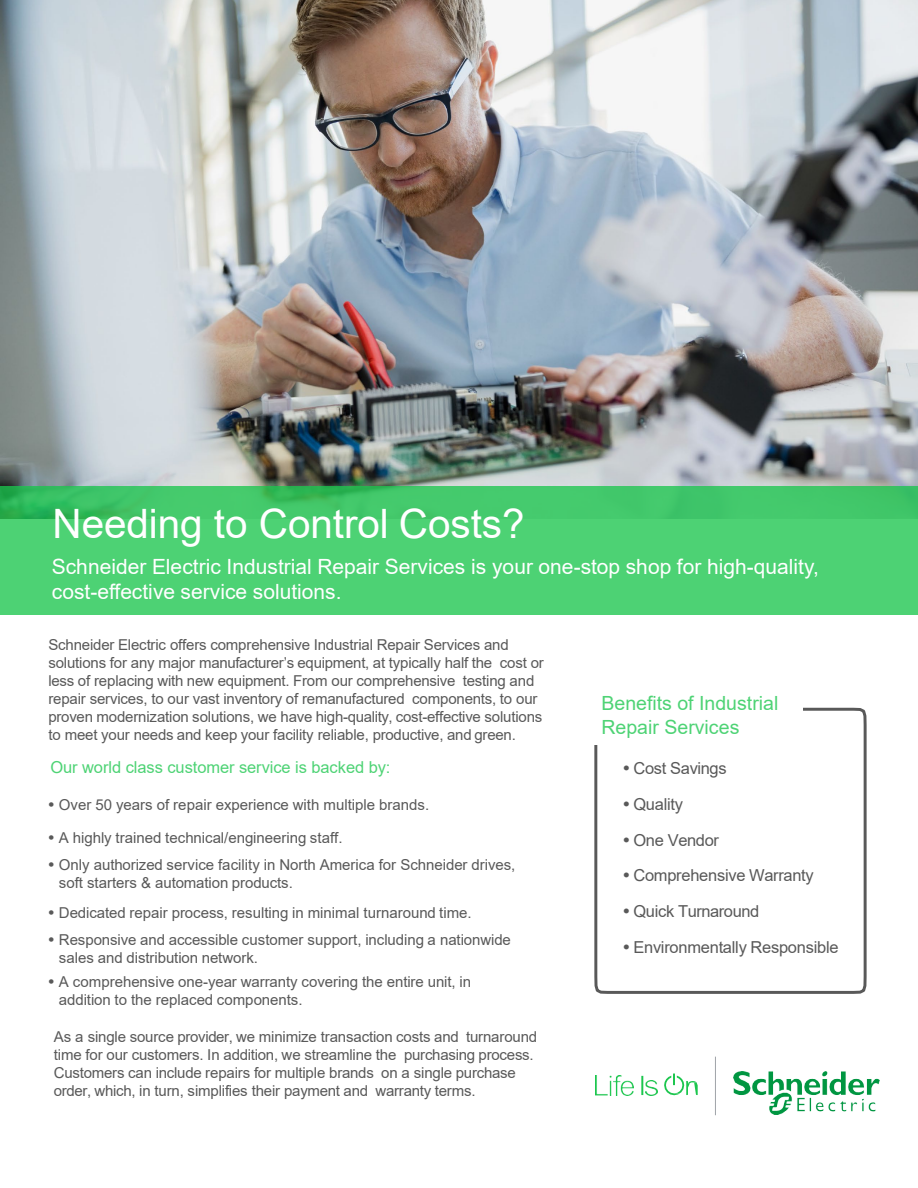
<style>
.page{position:relative;width:918px;height:1188px;background:#fff}
.page>*{position:absolute;margin:0;border:0;box-sizing:border-box;transform-origin:0 0}
.t1{font:40.5px "Arial";color:#fff}
.t2{font:21px/25.2px "Arial";color:#fff}
.t3{font:19.5px/23.4px "Arial";color:#4ed375}
.t4{font:16.5px "Arial";letter-spacing:-.015em;color:#595959}
.t5{font:16.5px "Arial";letter-spacing:-.005em;color:#4ed375}
.t6{font:15px/18px "Arial";letter-spacing:-.01em;color:#595959}
.s1{font-family:"Century Gothic"}
</style>
<div class="page">
<img style="left:0;top:0;width:918px;height:486px">
<svg style="left:594px;top:707px;width:273px;height:287px"></svg>
<div style="left:0;top:486px;width:918px;height:128px;background:#1cc64e;opacity:.78"></div>
<div style="left:591px;top:686px;width:212px;height:58px;background:#fff"></div>
<img style="left:596px;top:1076px;width:37px;height:19px">
<svg style="left:641px;top:1073px;width:140px;height:43px"></svg>
<img style="left:733px;top:1071px;width:146px;height:43px">
<hr style="left:715px;top:1057px;width:1px;height:58px;background:#9fa4a9">
<h2 class="t1" style="left:53px;top:495px;width:473px">Needing to Control Costs?</h2>
<p class="t2" style="left:52px;top:554px;width:768px">Schneider Electric Industrial Repair Services is your one-stop shop for high-quality, cost-effective service solutions.</p>
<p class="t6" style="left:48px;top:635px;width:497px">Schneider Electric offers comprehensive Industrial Repair Services and solutions for any major manufacturer’s equipment, at typically half the cost or less of replacing with new equipment. From our comprehensive testing and repair services, to our vast inventory of remanufactured components, to our proven modernization solutions, we have high-quality, cost-effective solutions to meet your needs and keep your facility reliable, productive, and green.</p>
<p class="t5" style="left:51px;top:756px;width:341px">Our world class customer service is backed by:</p>
<p class="t6" style="left:47px;top:796px;width:384px"><span class="s1">•</span> Over 50 years of repair experience with multiple brands.</p>
<p class="t6" style="left:47px;top:829px;width:297px"><span class="s1">•</span> A highly trained technical/engineering staff.</p>
<p class="t6" style="left:59px;top:856px;width:458px;text-indent:-12px"><span class="s1">•</span> Only authorized service facility in North America for Schneider drives, soft starters &amp; automation products.</p>
<p class="t6" style="left:47px;top:904px;width:426px"><span class="s1">•</span> Dedicated repair process, resulting in minimal turnaround time.</p>
<p class="t6" style="left:59px;top:931px;width:454px;text-indent:-12px"><span class="s1">•</span> Responsive and accessible customer support, including a nationwide sales and distribution network.</p>
<p class="t6" style="left:59px;top:973px;width:414px;text-indent:-12px"><span class="s1">•</span> A comprehensive one-year warranty covering the entire unit, in addition to the replaced components.</p>
<p class="t6" style="left:54px;top:1028px;width:485px">As a single source provider, we minimize transaction costs and turnaround time for our customers. In addition, we streamline the purchasing process.<br>Customers can include repairs for multiple brands on a single purchase order, which, in turn, simplifies their payment and warranty terms.</p>
<p class="t3" style="left:601px;top:692px;width:179px">Benefits of Industrial<br>Repair Services</p>
<p class="t4" style="left:621px;top:757px;width:107px"><span class="s1">•</span>Cost Savings</p>
<p class="t4" style="left:621px;top:793px;width:63px"><span class="s1">•</span>Quality</p>
<p class="t4" style="left:621px;top:829px;width:99px"><span class="s1">•</span>One Vendor</p>
<p class="t4" style="left:621px;top:864px;width:194px"><span class="s1">•</span>Comprehensive Warranty</p>
<p class="t4" style="left:621px;top:900px;width:139px"><span class="s1">•</span>Quick Turnaround</p>
<p class="t4" style="left:621px;top:936px;width:219px"><span class="s1">•</span>Environmentally Responsible</p>
</div>
